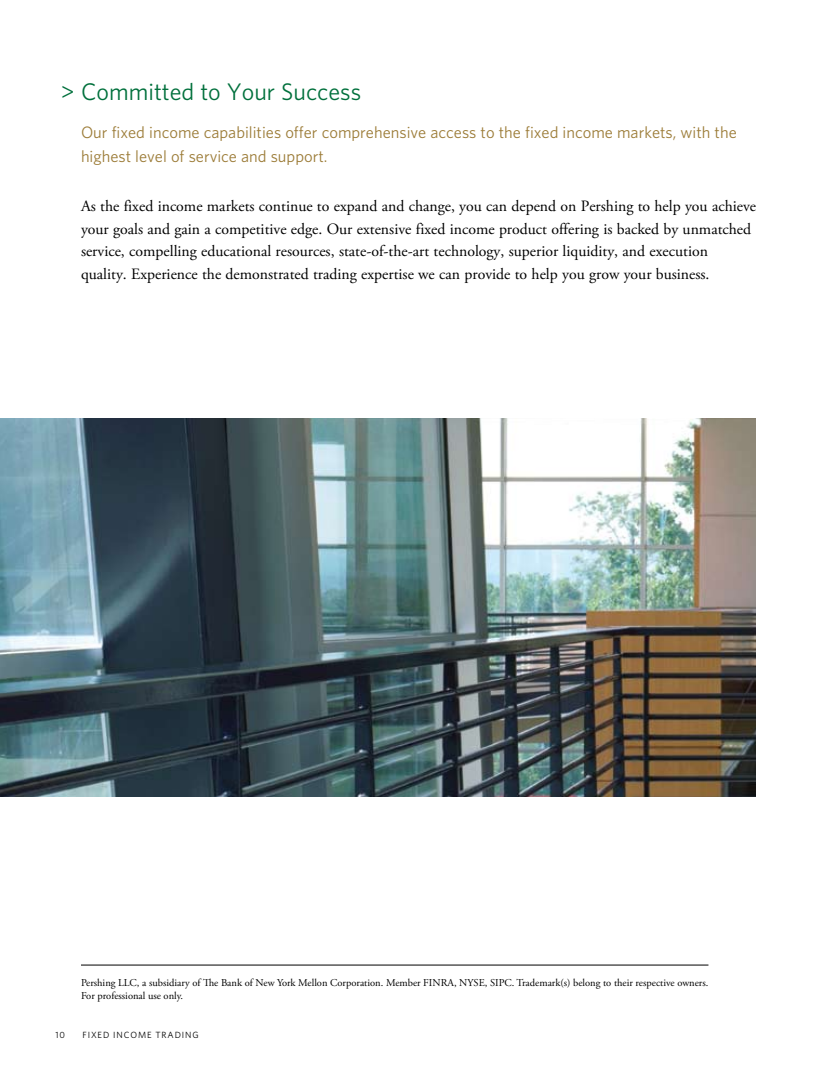
<style>
.page{position:relative;width:837px;height:1080px;background:#fff}
.page>*{position:absolute;margin:0;border:0;box-sizing:border-box;transform-origin:0 0}
.t1{font:24px "Whitney";color:#00703c}
.t2{font:16.5px/24px "Whitney";color:#9c7c38}
.t3{font:15.75px/22.5px "Adobe Garamond Pro";color:#000}
.t4{font:10.5px/13.5px "Adobe Garamond Pro";color:#000}
.t5{font:9px "Whitney";letter-spacing:.1em;color:#000}
</style>
<div class="page">
<hr style="left:81px;top:965px;width:627px;height:1px;background:#000">
<img style="left:0;top:418px;width:756px;height:378px">
<h1 class="t1" style="left:61px;top:76px;width:302px">&gt; Committed to Your Success</h1>
<p class="t2" style="left:81px;top:120px;width:657px">Our fixed income capabilities offer comprehensive access to the fixed income markets, with the highest level of service and support.</p>
<p class="t3" style="left:81px;top:196px;width:677px">As the fixed income markets continue to expand and change, you can depend on Pershing to help you achieve your goals and gain a competitive edge. Our extensive fixed income product offering is backed by unmatched service, compelling educational resources, state-of-the-art technology, superior liquidity, and execution quality. Experience the demonstrated trading expertise we can provide to help you grow your business.</p>
<p class="t4" style="left:81px;top:976px;width:629px">Pershing LLC, a subsidiary of The Bank of New York Mellon Corporation. Member FINRA, NYSE, SIPC. Trademark(s) belong to their respective owners.<br>For professional use only.</p>
<p class="t5" style="left:56px;top:1029px;width:11px">10</p>
<p class="t5" style="left:82px;top:1029px;width:118px">FIXED INCOME TRADING</p>
</div>
